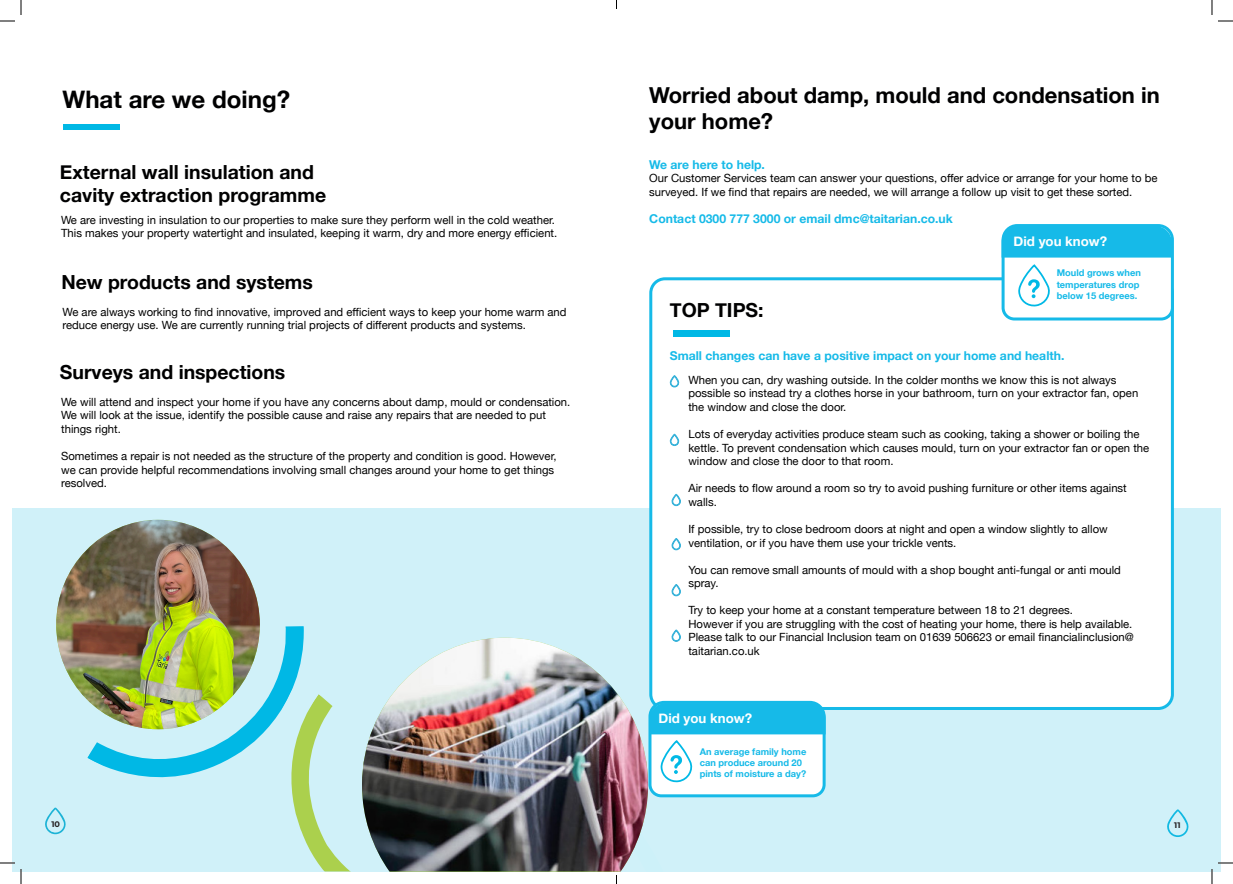
<style>
.page{position:relative;width:1233px;height:884px;background:#fff}
.page>*{position:absolute;margin:0;border:0;box-sizing:border-box;transform-origin:0 0}
.t1{font:700 24.1px "Helvetica Neue";color:#000001}
.t2{font:700 22px/26.4px "Helvetica Neue";color:#000001}
.t3{font:700 19.4px "Helvetica Neue";color:#000001}
.t4{font:700 13.3px "Helvetica Neue";color:#fff}
.t5{font:700 12.2px "Helvetica Neue";color:#16bae8}
.t6{font:11.3px/13.6px "Helvetica Neue";color:#000001}
.t7{font:700 9.3px/11.2px "Helvetica Neue";color:#16bae8}
.t8{font:700 8.1px "Montserrat";color:#231f20}
.s1{color:#fff}
</style>
<div class="page">
<div style="left:12px;top:509px;width:1208px;height:362px;background:#d0f1f9"></div>
<img style="left:425px;top:638px;width:196px;height:233px">
<img style="left:56px;top:520px;width:204px;height:180px">
<svg style="left:45px;top:807px;width:21px;height:27px"></svg>
<img style="left:87px;top:626px;width:338px;height:245px">
<div style="left:63px;top:124px;width:57px;height:6px;background:#00b8e5"></div>
<svg style="left:1167px;top:809px;width:22px;height:28px"></svg>
<div style="left:651px;top:279px;width:521px;height:429px;background:#fff;border-radius:14px"></div>
<div style="left:649px;top:277px;width:524px;height:433px;border:3px solid #16bae8;border-radius:14px"></div>
<div style="left:673px;top:330px;width:56px;height:7px;background:#00b8e5"></div>
<svg style="left:669px;top:375px;width:11px;height:13px"></svg>
<svg style="left:669px;top:433px;width:11px;height:13px"></svg>
<svg style="left:671px;top:493px;width:10px;height:14px"></svg>
<svg style="left:671px;top:538px;width:10px;height:13px"></svg>
<svg style="left:671px;top:584px;width:10px;height:13px"></svg>
<svg style="left:671px;top:629px;width:10px;height:13px"></svg>
<svg style="left:1000px;top:224px;width:174px;height:98px"></svg>
<svg style="left:1218px;top:20px;width:15px;height:2px"></svg>
<svg style="left:1218px;top:862px;width:15px;height:2px"></svg>
<svg style="left:0;top:0;width:22px;height:22px"></svg>
<svg style="left:0;top:862px;width:22px;height:22px"></svg>
<svg style="left:1211px;top:0;width:1px;height:15px"></svg>
<svg style="left:1211px;top:869px;width:1px;height:15px"></svg>
<img style="left:505px;top:699px;width:322px;height:185px">
<p class="t1" style="left:63px;top:80px;width:229px">What are we doing?</p>
<p class="t3" style="left:60px;top:157px;width:255px">External wall insulation and</p>
<p class="t3" style="left:60px;top:180px;width:309px">cavity extraction programme <span class="s1">(im-</span></p>
<p class="t6" style="left:61px;top:214px;width:497px">We are investing in insulation to our properties to make sure they perform well in the cold weather.<br>This makes your property watertight and insulated, keeping it warm, dry and more energy efficient.</p>
<p class="t3" style="left:61px;top:267px;width:253px">New products and systems</p>
<p class="t6" style="left:63px;top:306px;width:505px">We are always working to find innovative, improved and efficient ways to keep your home warm and reduce energy use. We are currently running trial projects of different products and systems.</p>
<p class="t3" style="left:60px;top:357px;width:227px">Surveys and inspections</p>
<p class="t6" style="left:61px;top:396px;width:511px">We will attend and inspect your home if you have any concerns about damp, mould or condensation.<br>We will look at the issue, identify the possible cause and raise any repairs that are needed to put things right.</p>
<p class="t6" style="left:61px;top:450px;width:497px">Sometimes a repair is not needed as the structure of the property and condition is good. However, we can provide helpful recommendations involving small changes around your home to get things resolved.</p>
<p class="t8" style="left:51px;top:818px;width:10px">10</p>
<p class="t2" style="left:649px;top:82px;width:512px">Worried about damp, mould and condensation in your home?</p>
<p class="t5" style="left:649px;top:155px;width:117px">We are here to help.</p>
<p class="t6" style="left:649px;top:172px;width:509px">Our Customer Services team can answer your questions, offer advice or arrange for your home to be surveyed. If we find that repairs are needed, we will arrange a follow up visit to get these sorted.</p>
<p class="t5" style="left:649px;top:209px;width:305px">Contact 0300 777 3000 or email dmc@taitarian.co.uk</p>
<p class="t4" style="left:1013px;top:231px;width:95px">Did you know?</p>
<p class="t3" style="left:670px;top:295px;width:95px">TOP TIPS:</p>
<p class="t7" style="left:1056px;top:268px;width:86px">Mould grows when temperatures drop</p>
<p class="t7" style="left:1056px;top:290px;width:82px">below 15 degrees.</p>
<p class="t5" style="left:670px;top:346px;width:396px">Small changes can have a positive impact on your home and health.</p>
<p class="t6" style="left:688px;top:374px;width:451px">When you can, dry washing outside. In the colder months we know this is not always possible so instead try a clothes horse in your bathroom, turn on your extractor fan, open the window and close the door.</p>
<p class="t6" style="left:688px;top:428px;width:462px">Lots of everyday activities produce steam such as cooking, taking a shower or boiling the kettle. To prevent condensation which causes mould, turn on your extractor fan or open the window and close the door to that room.</p>
<p class="t6" style="left:688px;top:482px;width:440px">Air needs to flow around a room so try to avoid pushing furniture or other items against walls.</p>
<p class="t6" style="left:688px;top:523px;width:421px">If possible, try to close bedroom doors at night and open a window slightly to allow ventilation, or if you have them use your trickle vents.</p>
<p class="t6" style="left:688px;top:563px;width:434px">You can remove small amounts of mould with a shop bought anti-fungal or anti mould spray.</p>
<p class="t6" style="left:688px;top:604px;width:386px">Try to keep your home at a constant temperature between 18 to 21 degrees.</p>
<p class="t6" style="left:688px;top:618px;width:447px">However if you are struggling with the cost of heating your home, there is help available.<br>Please talk to our Financial Inclusion team on 01639 506623 or email financialinclusion@ taitarian.co.uk</p>
<p class="t4" style="left:658px;top:707px;width:95px">Did you know?</p>
<p class="t7" style="left:699px;top:746px;width:108px">An average family home can produce around 20 pints of moisture a day?</p>
<p class="t8" style="left:1174px;top:819px;width:8px">11</p>
</div>
